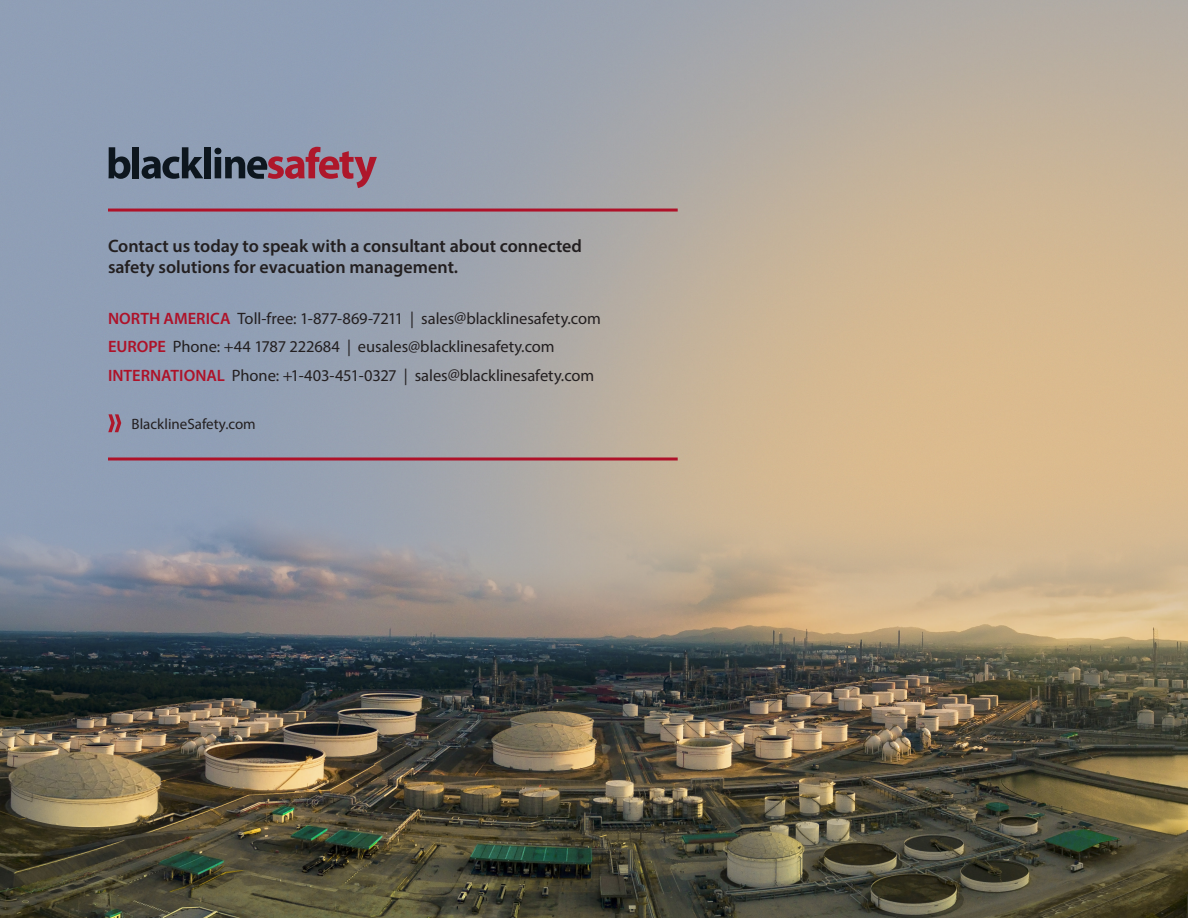
<style>
.page{position:relative;width:1188px;height:918px;background:#fff}
.page>*{position:absolute;margin:0;border:0;box-sizing:border-box;transform-origin:0 0}
.heading_3{font:600 18px/21.6px "Myriad Pro";color:#231f20}
.BODY_COPY_-_LIGHT_9{font:16.5px/28.5px "Myriad Pro";letter-spacing:-.005em;color:#231f20}
.t1{font:15px "Myriad Pro";color:#231f20}
.s1{font-weight:600;color:#ae1229}
</style>
<div class="page">
<img style="left:0;top:0;width:1188px;height:918px">
<svg style="left:108px;top:414px;width:13px;height:18px"></svg>
<svg style="left:109px;top:147px;width:21px;height:32px"></svg>
<div style="left:132px;top:147px;width:7px;height:31px;background:#0d161e"></div>
<svg style="left:142px;top:147px;width:61px;height:32px;background:#546171"></svg>
<div style="left:204px;top:147px;width:7px;height:31px;background:#0d161e"></div>
<svg style="left:214px;top:147px;width:163px;height:41px;background:#886d81"></svg>
<hr style="left:108px;top:209px;width:570px;height:3px;background:#ae1229">
<hr style="left:108px;top:458px;width:570px;height:2px;background:#ae1229">
<p class="heading_3" style="left:108px;top:234px;width:476px">Contact us today to speak with a consultant about connected safety solutions for evacuation management.</p>
<p class="BODY_COPY_-_LIGHT_9" style="left:108px;top:303px;width:494px"><span class="s1">NORTH AMERICA</span> Toll-free: 1-877-869-7211 | sales@blacklinesafety.com<br><span class="s1">EUROPE</span> Phone: +44 1787 222684 | eusales@blacklinesafety.com<br><span class="s1">INTERNATIONAL</span> Phone: +1-403-451-0327 | sales@blacklinesafety.com</p>
<p class="t1" style="left:132px;top:415px;width:126px">BlacklineSafety.com</p>
</div>
